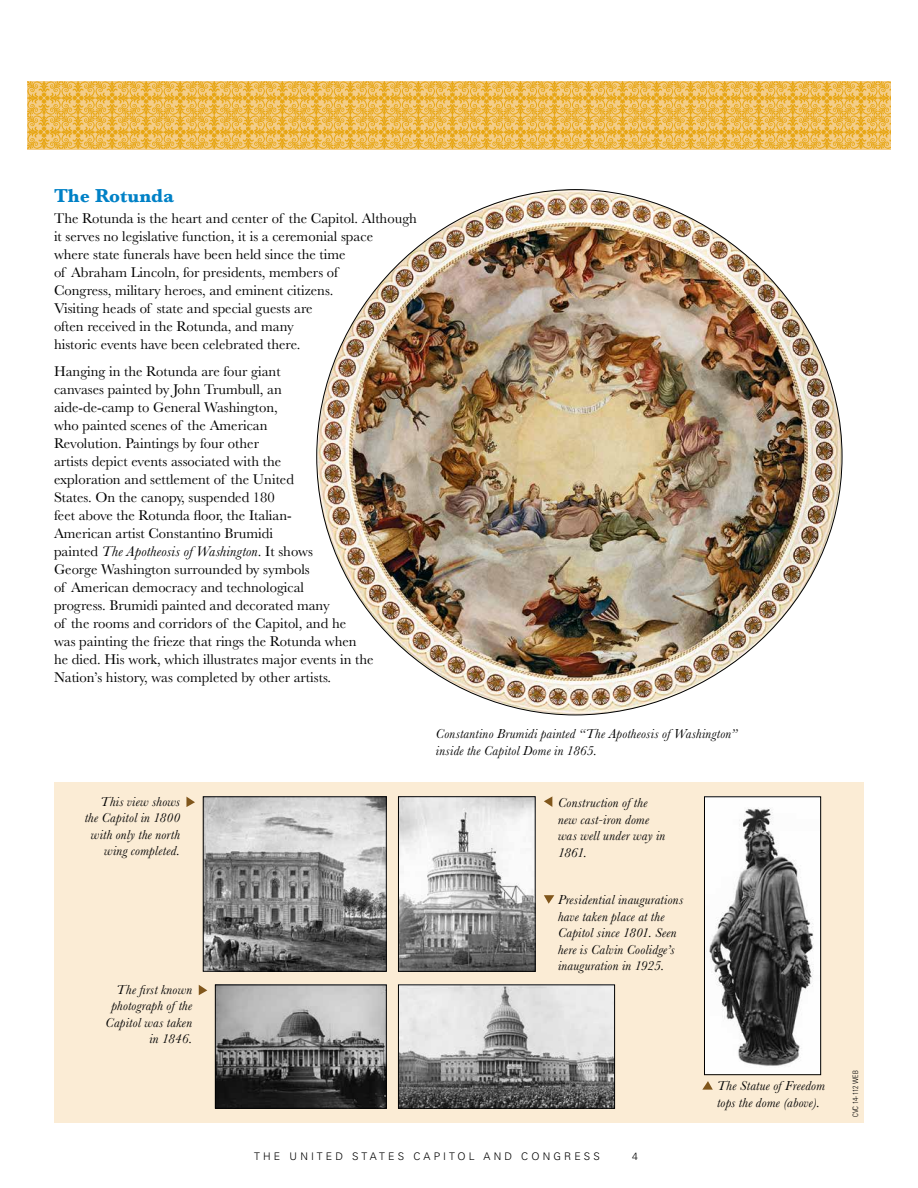
<style>
.page{position:relative;width:918px;height:1188px;background:#fff}
.page>*{position:absolute;margin:0;border:0;box-sizing:border-box;transform-origin:0 0}
.t1{font:700 19.5px "Baskerville";letter-spacing:.005em;color:#0081c6}
.t2{font:14.7px/18px "Baskerville";color:#000}
.t3{font:italic 13.5px/16.5px "Baskerville";letter-spacing:.02em;color:#000}
.t4{font:300 10.5px "Univers LT Std";letter-spacing:.3em;color:#000}
.t5{font:300 condensed 7.5px "Univers LT Std";color:#000}
.s1{font-style:italic}
</style>
<div class="page">
<svg style="left:27px;top:81px;width:681px;height:68px;background:#edbb55"></svg>
<svg style="left:708px;top:81px;width:183px;height:68px;background:#edbb55"></svg>
<img style="left:317px;top:190px;width:525px;height:525px;border-radius:258px">
<div style="left:55px;top:782px;width:809px;height:341px;background:#fbecd5"></div>
<img style="left:217px;top:987px;width:168px;height:119px">
<div style="left:215px;top:985px;width:172px;height:123px;border:1px solid #000"></div>
<img style="left:205px;top:799px;width:180px;height:170px">
<div style="left:203px;top:797px;width:184px;height:174px;border:1px solid #000"></div>
<img style="left:400px;top:987px;width:213px;height:119px">
<div style="left:398px;top:985px;width:217px;height:123px;border:1px solid #000"></div>
<img style="left:400px;top:799px;width:133px;height:171px">
<div style="left:398px;top:797px;width:137px;height:175px;border:1px solid #000"></div>
<img style="left:706px;top:799px;width:113px;height:274px">
<div style="left:704px;top:797px;width:117px;height:278px;border:1px solid #000"></div>
<svg style="left:544px;top:796px;width:8px;height:11px"></svg>
<svg style="left:544px;top:895px;width:10px;height:9px"></svg>
<svg style="left:186px;top:797px;width:9px;height:10px"></svg>
<svg style="left:199px;top:985px;width:8px;height:10px"></svg>
<svg style="left:702px;top:1081px;width:11px;height:9px"></svg>
<h1 class="t1" style="left:54px;top:182px;width:122px">The Rotunda</h1>
<p class="t2" style="left:54px;top:210px;width:364px">The Rotunda is the heart and center of the Capitol. Although it serves no legislative function, it is a ceremonial space<br>where state funerals have been held since the time<br>of Abraham Lincoln, for presidents, members of<br>Congress, military heroes, and eminent citizens.<br>Visiting heads of state and special guests are<br>often received in the Rotunda, and many<br>historic events have been celebrated there.</p>
<p class="t2" style="left:54px;top:362px;width:321px">Hanging in the Rotunda are four giant<br>canvases painted by John Trumbull, an<br>aide-de-camp to General Washington,<br>who painted scenes of the American<br>Revolution. Paintings by four other<br>artists depict events associated with the<br>exploration and settlement of the United<br>States. On the canopy, suspended 180<br>feet above the Rotunda floor, the Italian-<br>American artist Constantino Brumidi<br>painted <span class="s1">The Apotheosis of Washington</span>. It shows<br>George Washington surrounded by symbols<br>of American democracy and technological<br>progress. Brumidi painted and decorated many<br>of the rooms and corridors of the Capitol, and he<br>was painting the frieze that rings the Rotunda when he died. His work, which illustrates major events in the Nation’s history, was completed by other artists.</p>
<p class="t3" style="left:85px;top:793px;width:97px;text-align:right">This view shows the Capitol in 1800 with only the north wing completed.</p>
<p class="t3" style="left:106px;top:981px;width:88px;text-align:right">The first known photograph of the<br>Capitol was taken in 1846.</p>
<p class="t3" style="left:436px;top:725px;width:303px">Constantino Brumidi painted “The Apotheosis of Washington” inside the Capitol Dome in 1865.</p>
<p class="t3" style="left:558px;top:794px;width:109px">Construction of the new cast-iron dome was well under way in<br>1861.</p>
<p class="t3" style="left:558px;top:892px;width:127px">Presidential inaugurations have taken place at the<br>Capitol since 1801. Seen here is Calvin Coolidge’s inauguration in 1925.</p>
<p class="t3" style="left:717px;top:1078px;width:110px">The Statue of Freedom tops the dome (above).</p>
<p class="t4" style="left:254px;top:1150px;width:347px">THE UNITED STATES CAPITOL AND CONGRESS</p>
<p class="t4" style="left:632px;top:1150px;width:7px">4</p>
<p class="t5" style="left:851px;top:1117px;width:48px;rotate:-90deg">CVC 14-112 WEB</p>
</div>
